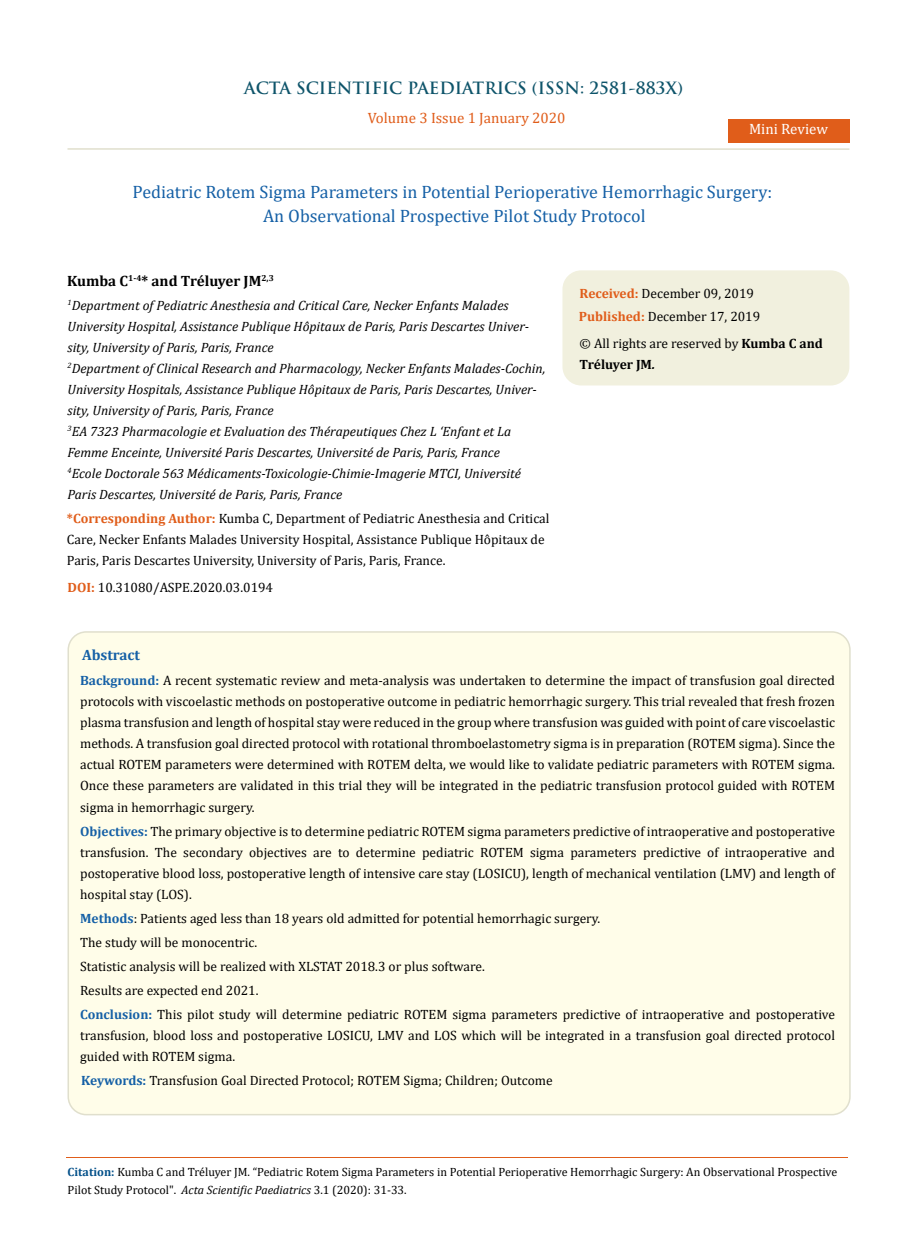
<style>
.page{position:relative;width:917px;height:1260px;background:#fff}
.page>*{position:absolute;margin:0;border:0;box-sizing:border-box;transform-origin:0 0}
.t1{font:18px/24px "Cambria";color:#1560a6;text-align:center}
.t2{font:700 16.5px "Trajan Pro";color:#0e546a}
.t3{font:700 15px "Cambria";color:#000}
.t4{font:15px "Cambria";color:#e05d1a}
.t5{font:15px "Cambria";color:#fff}
.t6{font:700 15px "Cambria";color:#1560a6}
.t7{font:13.5px/21px "Cambria";color:#000}
.t8{font:italic 13.5px/21px "Cambria";color:#000}
.t9{font:12px/18px "Cambria";color:#000}
.s1{font-weight:700;color:#e05d1a}
.s2{font-weight:700}
.s3{font-weight:700;font-style:italic}
.s4{font-weight:700;color:#1560a6}
.s5{font-weight:700;color:#035089}
.s6{font-style:italic}
</style>
<div class="page">
<div style="left:727px;top:119px;width:122px;height:23px;background:#e05d1a"></div>
<div style="left:563px;top:271px;width:285px;height:114px;background:#f1f0de;border-radius:18px"></div>
<div style="left:562px;top:270px;width:287px;height:115px;border:2px solid #f1f0de;border-radius:18px"></div>
<hr style="left:67px;top:148px;width:782px;height:2px;background:#e0dfcd">
<hr style="left:66px;top:1157px;width:782px;height:1px;background:#e05d1a">
<div style="left:68px;top:632px;width:781px;height:483px;background:#fffde9;border-radius:18px"></div>
<p class="t2" style="left:244px;top:77px;width:440px">ACTA SCIENTIFIC PAEDIATRICS (ISSN: 2581-883X)</p>
<p class="t4" style="left:368px;top:109px;width:199px">Volume 3 Issue 1 January 2020</p>
<p class="t5" style="left:749px;top:120px;width:81px">Mini Review</p>
<h1 class="t1" style="left:132px;top:180px;width:641px">Pediatric Rotem Sigma Parameters in Potential Perioperative Hemorrhagic Surgery:<br>An Observational Prospective Pilot Study Protocol</h1>
<p class="t3" style="left:67px;top:270px;width:208px">Kumba C<sup>1-4</sup>* and Tréluyer JM<sup>2,3</sup></p>
<p class="t8" style="left:67px;top:294px;width:479px"><sup>1</sup>Department of Pediatric Anesthesia and Critical Care, Necker Enfants Malades University Hospital, Assistance Publique Hôpitaux de Paris, Paris Descartes Univer&shy;sity, University of Paris, Paris, France<br><sup>2</sup>Department of Clinical Research and Pharmacology, Necker Enfants Malades-Cochin, University Hospitals, Assistance Publique Hôpitaux de Paris, Paris Descartes, Univer&shy;sity, University of Paris, Paris, France<br><sup>3</sup>EA 7323 Pharmacologie et Evaluation des Thérapeutiques Chez L ‘Enfant et La Femme Enceinte, Université Paris Descartes, Université de Paris, Paris, France<br><sup>4</sup>Ecole Doctorale 563 Médicaments-Toxicologie-Chimie-Imagerie MTCI, Université Paris Descartes, Université de Paris, Paris, France</p>
<p class="t7" style="left:67px;top:508px;width:484px"><span class="s1">*Corresponding Author:</span> Kumba C, Department of Pediatric Anesthesia and Critical<br>Care, Necker Enfants Malades University Hospital, Assistance Publique Hôpitaux de<br>Paris, Paris Descartes University, University of Paris, Paris, France.</p>
<p class="t7" style="left:67px;top:577px;width:207px"><span class="s1">DOI:</span> 10.31080/ASPE.2020.03.0194</p>
<p class="t6" style="left:82px;top:645px;width:60px">Abstract</p>
<p class="t7" style="left:578px;top:282px;width:183px;line-height:23px"><span class="s1">Received:</span> December 09, 2019<br><span class="s1">Published:</span> December 17, 2019</p>
<p class="t7" style="left:579px;top:333px;width:245px">© All rights are reserved by <span class="s2">Kumba C and<br>Tréluyer JM</span><span class="s3">.</span></p>
<p class="t7" style="left:80px;top:670px;width:756px;text-align:justify"><span class="s4">Background:</span> A recent systematic review and meta-analysis was undertaken to determine the impact of transfusion goal directed protocols with viscoelastic methods on postoperative outcome in pediatric hemorrhagic surgery. This trial revealed that fresh frozen plasma transfusion and length of hospital stay were reduced in the group where transfusion was guided with point of care viscoelastic methods. A transfusion goal directed protocol with rotational thromboelastometry sigma is in preparation (ROTEM sigma). Since the actual ROTEM parameters were determined with ROTEM delta, we would like to validate pediatric parameters with ROTEM sigma.<br>Once these parameters are validated in this trial they will be integrated in the pediatric transfusion protocol guided with ROTEM sigma in hemorrhagic surgery.</p>
<p class="t7" style="left:80px;top:820px;width:756px;text-align:justify"><span class="s4">Objectives:</span> The primary objective is to determine pediatric ROTEM sigma parameters predictive of intraoperative and postoperative transfusion. The secondary objectives are to determine pediatric ROTEM sigma parameters predictive of intraoperative and postoperative blood loss, postoperative length of intensive care stay (LOSICU), length of mechanical ventilation (LMV) and length of hospital stay (LOS).</p>
<p class="t7" style="left:80px;top:906px;width:756px;line-height:24px"><span class="s4">Methods</span>: Patients aged less than 18 years old admitted for potential hemorrhagic surgery.<br>The study will be monocentric.<br>Statistic analysis will be realized with XLSTAT 2018.3 or plus software.<br>Results are expected end 2021.<br><span class="s4">Conclusion:</span> This pilot study will determine pediatric ROTEM sigma parameters predictive of intraoperative and postoperative</p>
<p class="t7" style="left:80px;top:1024px;width:756px">transfusion, blood loss and postoperative LOSICU, LMV and LOS which will be integrated in a transfusion goal directed protocol guided with ROTEM sigma.</p>
<p class="t7" style="left:81px;top:1069px;width:473px"><span class="s4">Keywords:</span> Transfusion Goal Directed Protocol; ROTEM Sigma; Children; Outcome</p>
<p class="t9" style="left:68px;top:1163px;width:771px"><span class="s5">Citation:</span> Kumba C and Tréluyer JM. “Pediatric Rotem Sigma Parameters in Potential Perioperative Hemorrhagic Surgery: An Observational Prospective<br>Pilot Study Protocol". <span class="s6">Acta Scientific Paediatrics</span> 3.1 (2020): 31-33.</p>
</div>
